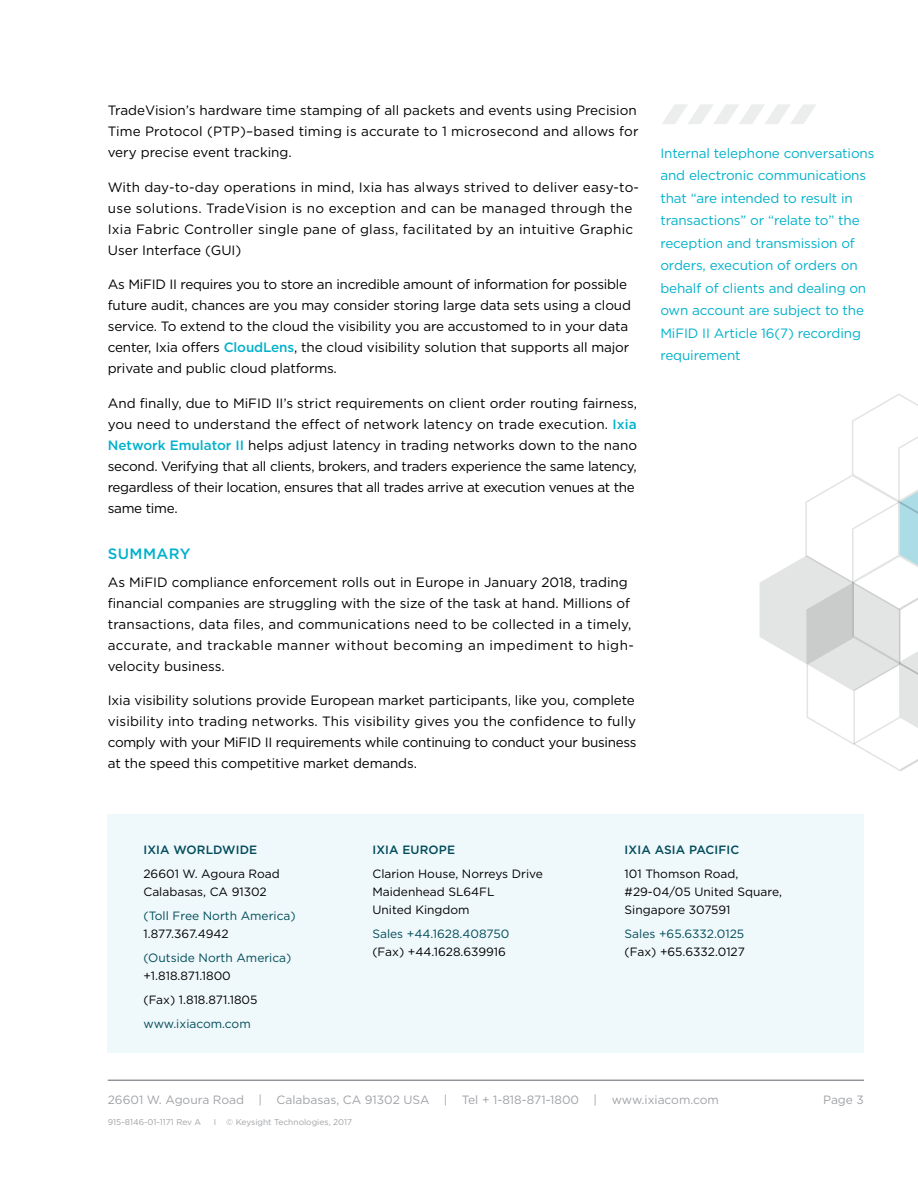
<style>
.page{position:relative;width:918px;height:1188px;background:#fff}
.page>*{position:absolute;margin:0;border:0;box-sizing:border-box;transform-origin:0 0}
.t1{font:500 15px "Gotham";letter-spacing:.03em;color:#00b1cb}
.t2{font:13.5px/21px "Gotham";letter-spacing:-.005em;color:#000}
.t3{font:13.5px/22.5px "Gotham";letter-spacing:-.01em;color:#00b1cb}
.t4{font:13.5px/21px "Gotham";letter-spacing:.02em;color:#000}
.t5{font:12px/18px "Gotham";color:#000}
.t6{font:12px "Gotham";color:#004b5a}
.t7{font:12px "Gotham";color:#a0a2a6}
.t8{font:500 12px "Gotham";letter-spacing:.01em;color:#004b5a}
.t9{font:8.4px "Gotham";color:#a0a2a6}
.s1{font-weight:500;color:#00b1cb}
</style>
<div class="page">
<div style="left:108px;top:814px;width:756px;height:238px;background:#eff8fa"></div>
<hr style="left:108px;top:1080px;width:756px;height:1px;background:#5f636a">
<svg style="left:662px;top:104px;width:154px;height:20px"></svg>
<svg style="left:759px;top:394px;width:159px;height:378px"></svg>
<p class="t2" style="left:108px;top:100px;width:532px">TradeVision’s hardware time stamping of all packets and events using Precision<br>Time Protocol (PTP)–based timing is accurate to 1 microsecond and allows for very precise event tracking.</p>
<p class="t4" style="left:108px;top:176px;width:533px">With day-to-day operations in mind, Ixia has always strived to deliver easy-to&shy;use solutions. TradeVision is no exception and can be managed through the Ixia Fabric Controller single pane of glass, facilitated by an intuitive Graphic User Interface (GUI)</p>
<p class="t2" style="left:108px;top:274px;width:525px">As MiFID II requires you to store an incredible amount of information for possible future audit, chances are you may consider storing large data sets using a cloud service. To extend to the cloud the visibility you are accustomed to in your data center, Ixia offers <span class="s1">CloudLens</span>, the cloud visibility solution that supports all major private and public cloud platforms.</p>
<p class="t2" style="left:108px;top:392px;width:531px">And finally, due to MiFID II’s strict requirements on client order routing fairness, you need to understand the effect of network latency on trade execution. <span class="s1">Ixia Network Emulator II</span> helps adjust latency in trading networks down to the nano second. Verifying that all clients, brokers, and traders experience the same latency, regardless of their location, ensures that all trades arrive at execution venues at the same time.</p>
<p class="t1" style="left:108px;top:544px;width:84px">SUMMARY</p>
<p class="t2" style="left:108px;top:571px;width:528px">As MiFID compliance enforcement rolls out in Europe in January 2018, trading financial companies are struggling with the size of the task at hand. Millions of transactions, data files, and communications need to be collected in a timely, accurate, and trackable manner without becoming an impediment to high&shy;velocity business.</p>
<p class="t2" style="left:108px;top:690px;width:530px">Ixia visibility solutions provide European market participants, like you, complete visibility into trading networks. This visibility gives you the confidence to fully comply with your MiFID II requirements while continuing to conduct your business at the speed this competitive market demands.</p>
<p class="t3" style="left:660px;top:141px;width:216px">Internal telephone conversations and electronic communications that “are intended to result in transactions” or “relate to” the reception and transmission of orders, execution of orders on behalf of clients and dealing on own account are subject to the<br>MiFID II Article 16(7) recording requirement</p>
<p class="t8" style="left:143px;top:842px;width:115px">IXIA WORLDWIDE</p>
<p class="t5" style="left:143px;top:865px;width:138px">26601 W. Agoura Road<br>Calabasas, CA 91302</p>
<p class="t6" style="left:143px;top:908px;width:154px">(Toll Free North America)</p>
<p class="t5" style="left:143px;top:925px;width:87px">1.877.367.4942</p>
<p class="t6" style="left:143px;top:950px;width:150px">(Outside North America)</p>
<p class="t5" style="left:143px;top:964px;width:116px;line-height:24px">+1.818.871.1800 (Fax) 1.818.871.1805</p>
<p class="t6" style="left:143px;top:1016px;width:109px">www.ixiacom.com</p>
<p class="t8" style="left:372px;top:842px;width:84px">IXIA EUROPE</p>
<p class="t5" style="left:372px;top:865px;width:172px">Clarion House, Norreys Drive<br>Maidenhead SL64FL<br>United Kingdom</p>
<p class="t6" style="left:372px;top:926px;width:138px">Sales +44.1628.408750</p>
<p class="t5" style="left:372px;top:943px;width:135px">(Fax) +44.1628.639916</p>
<p class="t8" style="left:625px;top:842px;width:116px">IXIA ASIA PACIFIC</p>
<p class="t5" style="left:625px;top:865px;width:159px">101 Thomson Road, #29-04/05 United Square,<br>Singapore 307591</p>
<p class="t6" style="left:625px;top:926px;width:121px">Sales +65.6332.0125</p>
<p class="t5" style="left:625px;top:943px;width:122px">(Fax) +65.6332.0127</p>
<p class="t7" style="left:108px;top:1092px;width:613px">26601 W. Agoura Road | Calabasas, CA 91302 USA | Tel + 1-818-871-1800 | www.ixiacom.com</p>
<p class="t9" style="left:108px;top:1117px;width:95px">915-8146-01-1171 Rev A</p>
<p class="t9" style="left:214px;top:1117px;width:140px">I © Keysight Technologies, 2017</p>
<p class="t7" style="left:823px;top:1092px;width:42px">Page 3</p>
</div>
